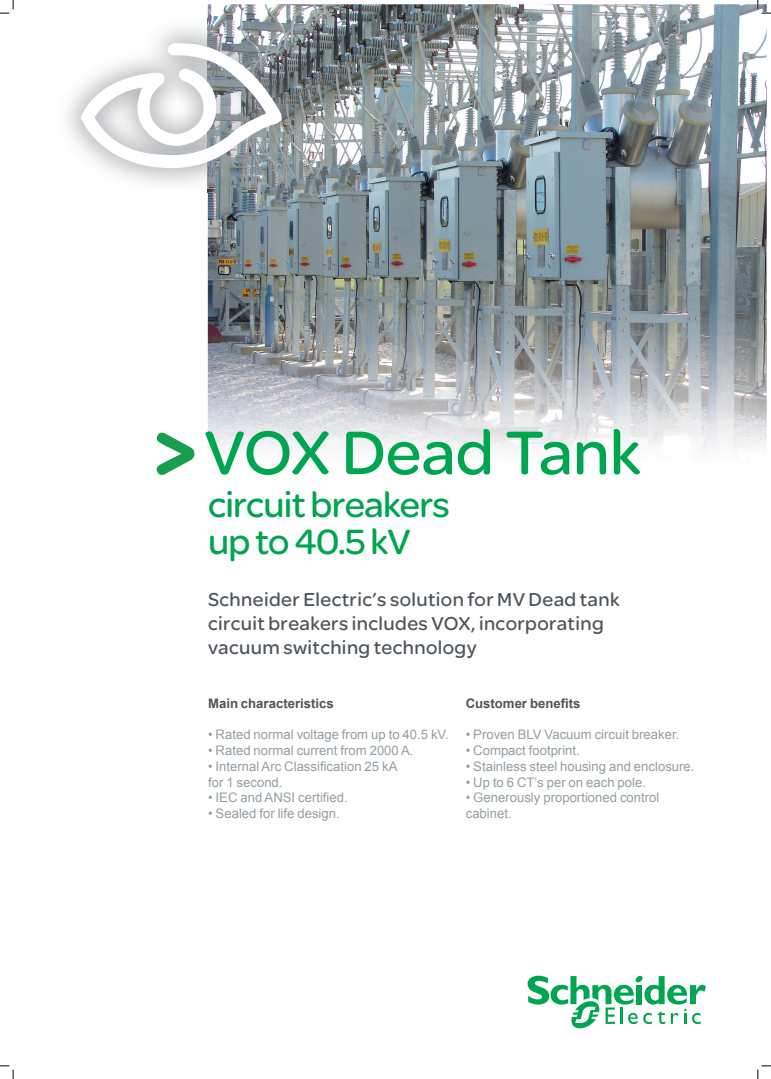
<style>
.page{position:relative;width:771px;height:1079px;background:#fff}
.page>*{position:absolute;margin:0;border:0;box-sizing:border-box;transform-origin:0 0}
.t1{font:65.62px "SE Optimist";color:#00a54f}
.t2{font:37.5px/36.8px "SE Optimist";letter-spacing:-.02em;color:#00a54f}
.t3{font:20px/24px "SE Optimist";letter-spacing:.02em;color:#4d545a}
.t4{font:13.12px/15.8px "Arial";color:#959ea4}
.t5{font:700 13.12px "Arial";color:#4d545a}
</style>
<div class="page">
<svg style="left:527px;top:975px;width:178px;height:53px"></svg>
<img style="left:208px;top:4px;width:558px;height:448px">
<img style="left:67px;top:18px;width:238px;height:175px">
<svg style="left:80px;top:43px;width:202px;height:125px"></svg>
<svg style="left:157px;top:432px;width:37px;height:43px"></svg>
<svg style="left:0;top:0;width:14px;height:14px"></svg>
<svg style="left:0;top:1065px;width:14px;height:14px"></svg>
<svg style="left:757px;top:0;width:13px;height:14px"></svg>
<svg style="left:757px;top:1065px;width:13px;height:14px"></svg>
<h1 class="t1" style="left:204px;top:407px;width:438px">VOX Dead Tank</h1>
<h2 class="t2" style="left:208px;top:485px;width:243px">circuit breakers up to 40.5 kV</h2>
<h3 class="t3" style="left:208px;top:586px;width:413px">Schneider Electric’s solution for MV Dead tank circuit breakers includes VOX, incorporating vacuum switching technology</h3>
<p class="t5" style="left:208px;top:694px;width:127px">Main characteristics</p>
<p class="t4" style="left:208px;top:727px;width:242px">• Rated normal voltage from up to 40.5 kV.</p>
<p class="t4" style="left:208px;top:743px;width:207px">• Rated normal current from 2000 A.</p>
<p class="t4" style="left:208px;top:758px;width:191px">• Internal Arc Classification 25 kA for 1 second.</p>
<p class="t4" style="left:208px;top:790px;width:141px">• IEC and ANSI certified.</p>
<p class="t4" style="left:208px;top:806px;width:133px">• Sealed for life design.</p>
<p class="t5" style="left:465px;top:694px;width:116px">Customer benefits</p>
<p class="t4" style="left:465px;top:727px;width:215px">• Proven BLV Vacuum circuit breaker.</p>
<p class="t4" style="left:465px;top:743px;width:116px">• Compact footprint.</p>
<p class="t4" style="left:465px;top:758px;width:230px">• Stainless steel housing and enclosure.</p>
<p class="t4" style="left:465px;top:774px;width:182px">• Up to 6 CT’s per on each pole.</p>
<p class="t4" style="left:465px;top:790px;width:195px">• Generously proportioned control cabinet.</p>
</div>
